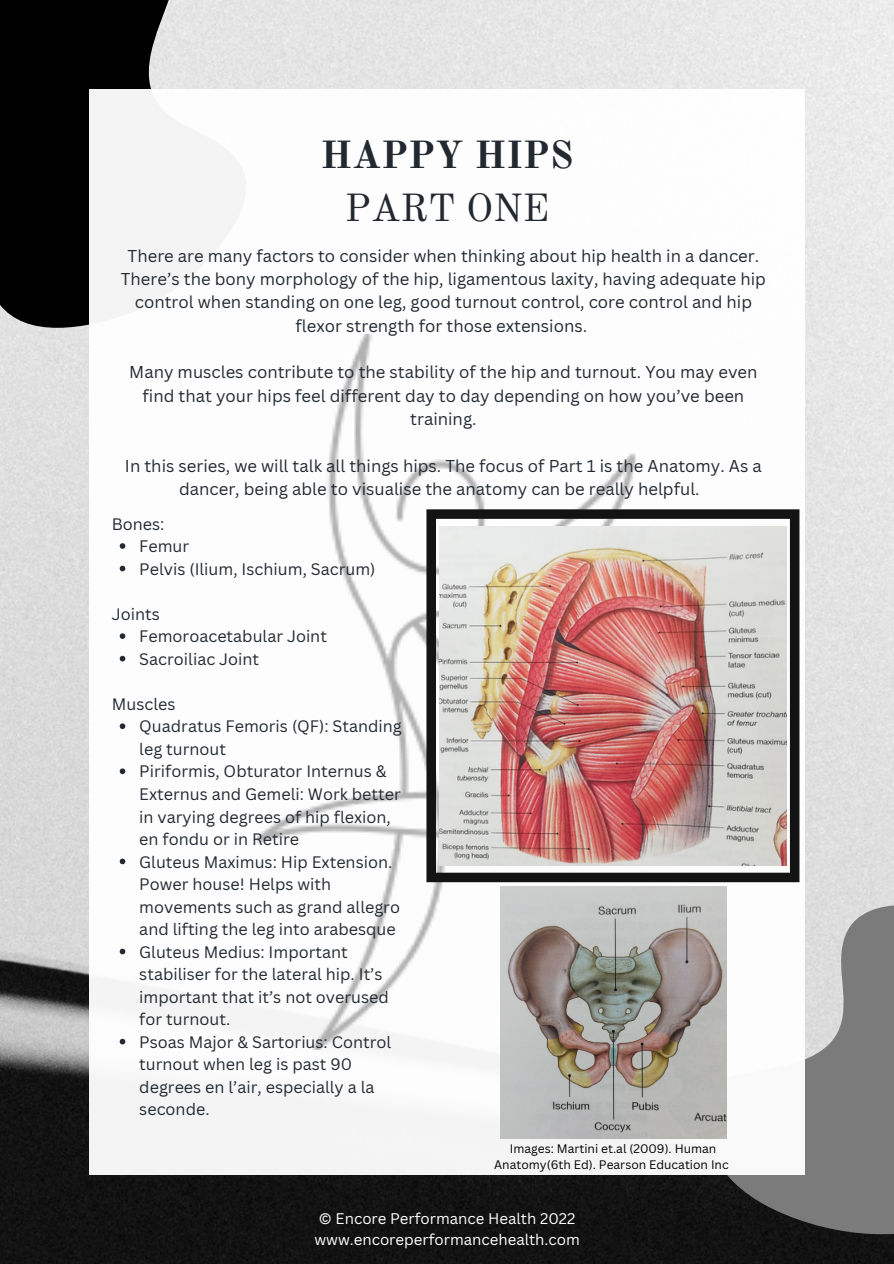
<style>
.page{position:relative;width:894px;height:1264px;background:#fff}
.page>*{position:absolute;margin:0;border:0;box-sizing:border-box;transform-origin:0 0}
.t1{font:700 38.4px "Old Standard";color:#232931}
.t2{font:38.4px "Old Standard";color:#232931}
.t3{font:16.65px/23.4px "Canva Sans";color:#232931;text-align:center}
.t4{font:16.2px/22.5px "Canva Sans";color:#232931}
.t5{font:15px/20.2px "Canva Sans";color:#fff;text-align:center}
.t6{font:12px/16px "Canva Sans";color:#000;text-align:center}
.s1{color:#fff}
</style>
<div class="page">
<img style="left:0;top:0;width:893px;height:1263px">
<svg style="left:0;top:0;width:338px;height:382px;background:#575757"></svg>
<svg style="left:673px;top:843px;width:220px;height:420px;background:#787878"></svg>
<div style="left:89px;top:89px;width:715px;height:1086px;background:#fff"></div>
<img style="left:89px;top:334px;width:711px;height:715px">
<svg style="left:426px;top:509px;width:373px;height:373px;fill:#131313"></svg>
<img style="left:439px;top:526px;width:347px;height:339px">
<img style="left:500px;top:887px;width:226px;height:251px">
<svg style="left:120px;top:543px;width:5px;height:6px"></svg>
<svg style="left:120px;top:565px;width:5px;height:6px"></svg>
<svg style="left:120px;top:633px;width:5px;height:6px"></svg>
<svg style="left:120px;top:656px;width:5px;height:5px"></svg>
<svg style="left:120px;top:723px;width:5px;height:6px"></svg>
<svg style="left:120px;top:768px;width:5px;height:6px"></svg>
<svg style="left:120px;top:858px;width:5px;height:6px"></svg>
<svg style="left:120px;top:948px;width:5px;height:6px"></svg>
<svg style="left:120px;top:1038px;width:5px;height:6px"></svg>
<h1 class="t1" style="left:320px;top:132px;width:255px">HAPPY HIPS</h1>
<h1 class="t2" style="left:345px;top:184px;width:206px">PART ONE</h1>
<p class="t3" style="left:121px;top:243px;width:646px">There are many factors to consider when thinking about hip health in a dancer.<br>There’s the bony morphology of the hip, ligamentous laxity, having adequate hip control when standing on one leg, good turnout control, core control and hip flexor strength for those extensions.</p>
<p class="t3" style="left:129px;top:360px;width:629px">Many muscles contribute to the stability of the hip and turnout. You may even find that your hips feel different day to day depending on how you’ve been training.</p>
<p class="t3" style="left:125px;top:453px;width:638px">In this series, we will talk all things hips. The focus of Part 1 is the Anatomy. As a dancer, being able to visualise the anatomy can be really helpful.</p>
<p class="t4" style="left:112px;top:512px;width:54px">Bones:</p>
<p class="t4" style="left:139px;top:534px;width:238px">Femur<br>Pelvis (Ilium, Ischium, Sacrum)</p>
<p class="t4" style="left:112px;top:602px;width:49px">Joints</p>
<p class="t4" style="left:139px;top:624px;width:189px">Femoroacetabular Joint<br>Sacroiliac Joint</p>
<p class="t4" style="left:112px;top:692px;width:65px">Muscles</p>
<p class="t4" style="left:139px;top:715px;width:264px">Quadratus Femoris (QF): Standing leg turnout<br>Piriformis, Obturator Internus &amp;<br>Externus and Gemeli: Work better in varying degrees of hip flexion, en fondu or in Retire<br>Gluteus Maximus: Hip Extension.<br>Power house! Helps with movements such as grand allegro and lifting the leg into arabesque<br>Gluteus Medius: Important stabiliser for the lateral hip. It’s important that it’s not overused for turnout.<br>Psoas Major &amp; Sartorius: Control turnout when leg is past 90 degrees en l’air, especially a la seconde.</p>
<p class="t6" style="left:494px;top:1140px;width:239px">Images: Martini et.al (2009). Human<br>Anatomy(6th Ed). Pearson Education Inc<span class="s1">.</span></p>
<p class="t5" style="left:314px;top:1208px;width:267px">© Encore Performance Health 2022 www.encoreperformancehealth.com</p>
</div>
